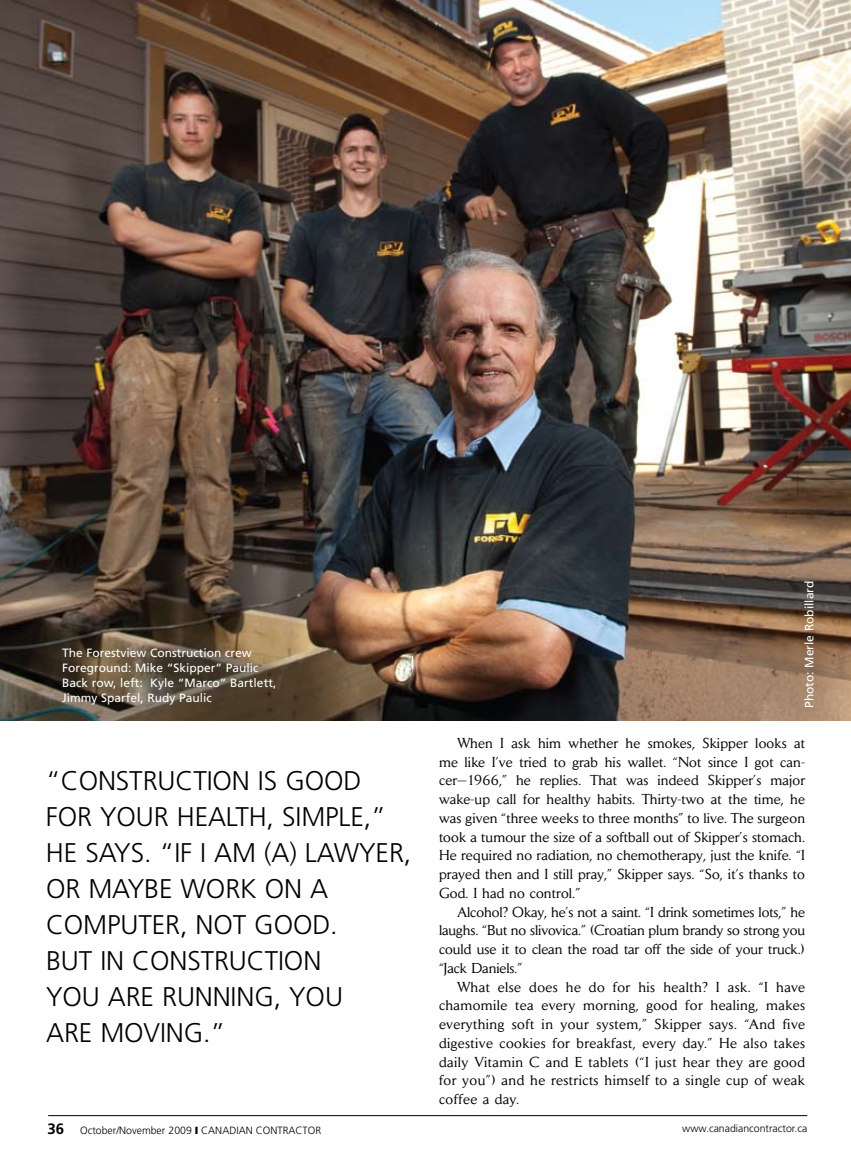
<style>
.page{position:relative;width:851px;height:1161px;background:#fff}
.page>*{position:absolute;margin:0;border:0;box-sizing:border-box;transform-origin:0 0}
.t1{font:300 27px/36px "Frutiger LT Std";letter-spacing:-.005em;color:#000}
.t2{font:700 15px "Frutiger LT Std";color:#000}
.t3{font:14.25px/18.8px "Daily News";letter-spacing:.01em;color:#000;text-align:justify}
.t4{font:12px/15px "Frutiger LT Std";color:#fff}
.t5{font:300 10.5px "Frutiger LT Std";color:#000}
</style>
<div class="page">
<hr style="left:48px;top:1115px;width:759px;height:1px;background:#000">
<img style="left:0;top:0;width:850px;height:720px">
<p class="t4" style="left:62px;top:646px;width:216px">The Forestview Construction crew Foreground: Mike “Skipper” Paulic Back row, left: Kyle “Marco” Bartlett, Jimmy Sparfel, Rudy Paulic</p>
<h1 class="t1" style="left:46px;top:763px;width:367px">“CONSTRUCTION IS GOOD<br>FOR YOUR HEALTH, SIM PLE,”<br>HE SAYS. “IF I AM (A) LAWYER,<br>OR MAYBE WORK ON A<br>COM</h1>
<h1 class="t1" style="left:46px;top:907px;width:293px;text-indent:61px">PUTER, NOT GOOD.<br>BUT IN CON</h1>
<h1 class="t1" style="left:46px;top:943px;width:298px;text-indent:141px">STRUCTION<br>YOU ARE RUNNING, YOU<br>ARE MOVING.”</h1>
<p class="t4" style="left:801px;top:708px;width:129px;rotate:-90deg">Photo: Merle Robillard</p>
<p class="t3" style="left:439px;top:733px;width:367px;text-indent:18px">When I ask him whether he smokes, Skipper looks at me like I’ve tried to grab his wallet. “Not since I got can&shy;cer—1966,” he replies. That was indeed Skipper’s major wake-up call for healthy habits. Thirty-two at the time, he was given “three weeks to three months” to live. The surgeon took a tumour the size of a softball out of Skipper’s stomach.<br>He required no radiation, no chemotherapy, just the knife. “I prayed then and I still pray,” Skipper says. “So, it’s thanks to God. I had no control.”</p>
<p class="t3" style="left:439px;top:902px;width:367px;text-indent:18px">Alcohol? Okay, he’s not a saint. “I drink sometimes lots,” he laughs. “But no slivovica.” (Croatian plum brandy so strong you could use it to clean the road tar off the side of your truck.) “Jack Daniels.”</p>
<p class="t3" style="left:439px;top:977px;width:367px;text-indent:18px">What else does he do for his health? I ask. “I have chamomile tea every morning, good for healing, makes everything soft in your system,” Skipper says. “And five digestive cookies for breakfast, every day.” He also takes daily Vitamin C and E tablets (“I just hear they are good for you”) and he restricts himself to a single cup of weak coffee a day.</p>
<p class="t2" style="left:47px;top:1120px;width:18px">36</p>
<p class="t5" style="left:80px;top:1124px;width:242px">OCTOBER/NOVEMBER 2009 CANADIAN CONTRACTO R</p>
<p class="t5" style="left:682px;top:1122px;width:127px">WWW.CANADIANCONTRACTOR.CA</p>
</div>
